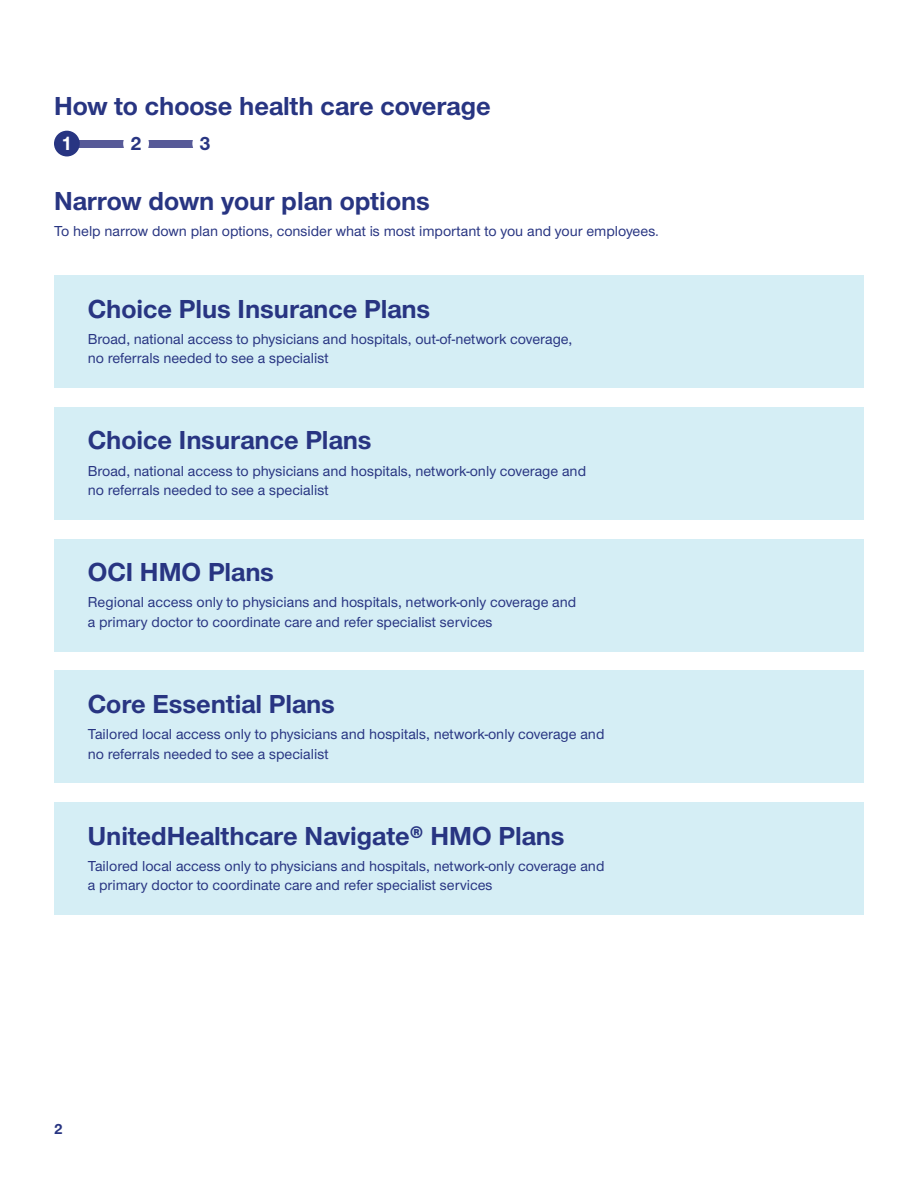
<style>
.page{position:relative;width:918px;height:1188px;background:#fff}
.page>*{position:absolute;margin:0;border:0;box-sizing:border-box;transform-origin:0 0}
.t1{font:700 27px "UHC Sans";color:#283582}
.t2{font:700 19.5px "UHC Sans";color:#283582}
.t3{font:700 19.5px "UHC Sans";color:#fff}
.t4{font:500 15px/19.5px "UHC Sans";color:#283582}
.t5{font:700 15px "UHC Sans";color:#283582}
</style>
<div class="page">
<div style="left:67px;top:140px;width:138px;height:7px;background:#575a98"></div>
<div style="left:54px;top:131px;width:26px;height:25px;background:#283582;border-radius:50%"></div>
<div style="left:123px;top:131px;width:26px;height:25px;background:#fff;border-radius:50%"></div>
<div style="left:192px;top:131px;width:26px;height:25px;background:#fff;border-radius:50%"></div>
<div style="left:54px;top:275px;width:810px;height:113px;background:#d5eef5"></div>
<div style="left:54px;top:407px;width:810px;height:112px;background:#d5eef5"></div>
<div style="left:54px;top:539px;width:810px;height:112px;background:#d5eef5"></div>
<div style="left:54px;top:671px;width:810px;height:112px;background:#d5eef5"></div>
<div style="left:54px;top:802px;width:810px;height:113px;background:#d5eef5"></div>
<h1 class="t1" style="left:54px;top:88px;width:438px">How to choose health care coverage</h1>
<h2 class="t3" style="left:61px;top:130px;width:13px">1</h2>
<h2 class="t2" style="left:130px;top:130px;width:13px">2</h2>
<h2 class="t2" style="left:200px;top:130px;width:13px">3</h2>
<h3 class="t1" style="left:54px;top:183px;width:377px">Narrow down your plan options</h3>
<p class="t4" style="left:54px;top:221px;width:607px">To help narrow down plan options, consider what is most important to you and your employees.</p>
<h4 class="t1" style="left:88px;top:291px;width:344px">Choice Plus Insurance Plans</h4>
<p class="t4" style="left:88px;top:329px;width:486px">Broad, national access to physicians and hospitals, out-of-network coverage, no referrals needed to see a specialist</p>
<h4 class="t1" style="left:88px;top:422px;width:285px">Choice Insurance Plans</h4>
<p class="t4" style="left:88px;top:460px;width:500px">Broad, national access to physicians and hospitals, network-only coverage and no referrals needed to see a specialist</p>
<h4 class="t1" style="left:88px;top:554px;width:188px">OCI HMO Plans</h4>
<p class="t4" style="left:88px;top:592px;width:490px">Regional access only to physicians and hospitals, network-only coverage and a primary doctor to coordinate care and refer specialist services</p>
<h4 class="t1" style="left:88px;top:686px;width:249px">Core Essential Plans</h4>
<p class="t4" style="left:88px;top:724px;width:518px">Tailored local access only to physicians and hospitals, network-only coverage and no referrals needed to see a specialist</p>
<h4 class="t1" style="left:88px;top:818px;width:478px">UnitedHealthcare Navigate® HMO Plans</h4>
<p class="t4" style="left:88px;top:856px;width:518px">Tailored local access only to physicians and hospitals, network-only coverage and a primary doctor to coordinate care and refer specialist services</p>
<p class="t5" style="left:54px;top:1119px;width:10px">2</p>
</div>
